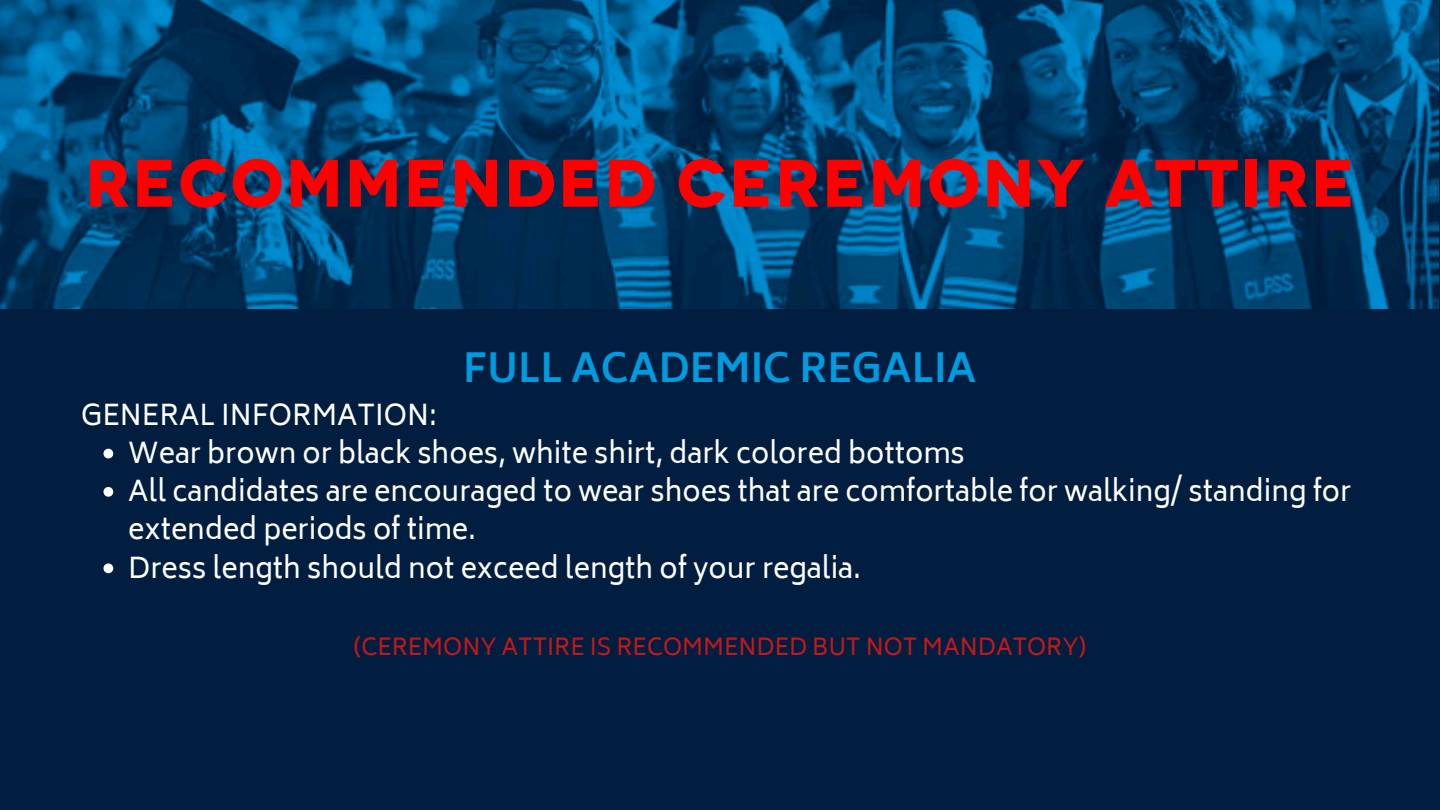
<style>
.page{position:relative;width:1440px;height:810px;background:#011e41}
.page>*{position:absolute;margin:0;border:0;box-sizing:border-box;transform-origin:0 0}
.t1{font:700 67.2px "Novecentowide";letter-spacing:.025em;color:#f00}
.t2{font:700 38.8px "Biryani";color:#009bde}
.t3{font:27.8px/38.2px "Biryani";color:#fff}
.t4{font:22.8px "Biryani";color:#c21818}
</style>
<div class="page">
<img style="left:0;top:0;width:1439px;height:309px">
<svg style="left:104px;top:449px;width:9px;height:9px"></svg>
<svg style="left:104px;top:487px;width:9px;height:10px"></svg>
<svg style="left:104px;top:563px;width:9px;height:10px"></svg>
<h1 class="t1" style="left:85px;top:136px;width:1272px">RECOMMENDED CEREMONY ATTIRE</h1>
<h2 class="t2" style="left:463px;top:346px;width:515px">FULL ACADEMIC REGALIA</h2>
<p class="t3" style="left:128px;top:396px;width:1225px;text-indent:-47px">GENERAL INFORMATION:<br>Wear brown or black shoes, white shirt, dark colored bottoms<br>All candidates are encouraged to wear shoes that are comfortable for walking/ standing for extended periods of time.<br>Dress length should not exceed length of your regalia.</p>
<p class="t4" style="left:353px;top:634px;width:735px">(CEREMONY ATTIRE IS RECOMMENDED BUT NOT MANDATORY)</p>
</div>
